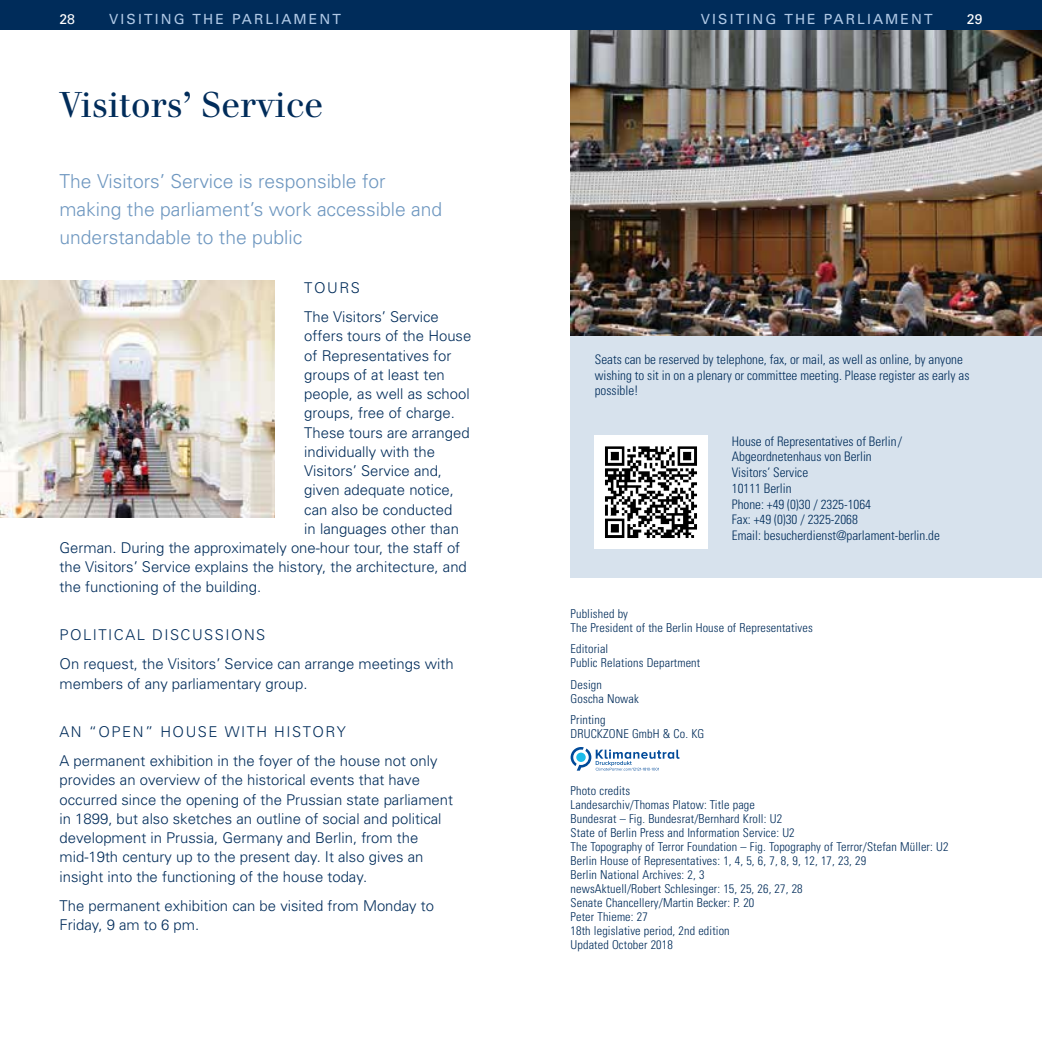
<style>
.page{position:relative;width:1042px;height:1042px;background:#fff}
.page>*{position:absolute;margin:0;border:0;box-sizing:border-box;transform-origin:0 0}
.t1{font:35px "Walbaum";color:#002c5a}
.t2{font:300 19.25px/28px "Univers";color:#6e97c0}
.t3{font:300 14.88px/19.2px "Univers";color:#002c5a}
.t4{font:14px "Univers";letter-spacing:.15em;color:#b0c9e6}
.t5{font:14px "Univers";color:#fff}
.t6{font:300 condensed 13.12px/15.8px "Univers";color:#002c5a}
.t7{font:300 condensed 12.25px/14px "Univers";letter-spacing:.01em;color:#002c5a}
</style>
<div class="page">
<img style="left:570px;top:30px;width:472px;height:306px">
<div style="left:521px;top:0;width:521px;height:30px;background:#002c5a"></div>
<div style="left:570px;top:336px;width:472px;height:242px;background:#d7e2ed"></div>
<img style="left:595px;top:435px;width:113px;height:113px">
<svg style="left:570px;top:747px;width:109px;height:23px"></svg>
<div style="left:0;top:0;width:521px;height:30px;background:#002c5a"></div>
<img style="left:0;top:281px;width:274px;height:236px">
<p class="t5" style="left:60px;top:10px;width:17px">28</p>
<p class="t4" style="left:109px;top:10px;width:233px">VISITING THE PARLIAMENT</p>
<h1 class="t1" style="left:60px;top:83px;width:265px">Visitors’ Service</h1>
<p class="t2" style="left:60px;top:166px;width:384px">The Visitors’ Service is responsible for making the parliament’s work accessible and understandable to the public</p>
<p class="t3" style="left:304px;top:273px;width:136px;line-height:29.2px">TOURS<br>The Visitors’ Service</p>
<p class="t3" style="left:304px;top:326px;width:168px">offers tours of the House</p>
<p class="t3" style="left:304px;top:345px;width:149px">of Representatives for</p>
<p class="t3" style="left:304px;top:365px;width:142px">groups of at least ten</p>
<p class="t3" style="left:304px;top:384px;width:167px">people, as well as school</p>
<p class="t3" style="left:304px;top:403px;width:152px">groups, free of charge.</p>
<p class="t3" style="left:304px;top:422px;width:167px">These tours are arranged</p>
<p class="t3" style="left:304px;top:442px;width:132px">individually with the</p>
<p class="t3" style="left:304px;top:461px;width:139px">Visitors’ Service and,</p>
<p class="t3" style="left:304px;top:480px;width:151px">given adequate notice,</p>
<p class="t3" style="left:304px;top:499px;width:149px">can also be conducted</p>
<p class="t3" style="left:304px;top:519px;width:156px">in languages other than</p>
<p class="t3" style="left:60px;top:538px;width:402px">German. During the approximately one-hour tour, the staff of</p>
<p class="t3" style="left:60px;top:557px;width:409px">the Visitors’ Service explains the history, the architecture, and</p>
<p class="t3" style="left:60px;top:576px;width:203px">the functioning of the building.</p>
<p class="t3" style="left:60px;top:620px;width:396px;line-height:29.2px">POLITICAL DISCUSSIONS<br>On request, the Visitors’ Service can arrange meetings with</p>
<p class="t3" style="left:60px;top:673px;width:249px">members of any parliamentary group.</p>
<p class="t3" style="left:60px;top:717px;width:379px;line-height:29.2px">AN “OPEN” HOUSE WITH HISTORY<br>A permanent exhibition in the foyer of the house not only</p>
<p class="t3" style="left:60px;top:770px;width:395px">provides an overview of the historical events that have occurred since the opening of the Prussian state parliament in 1899, but also sketches an outline of social and political development in Prussia, Germany and Berlin, from the mid-19th century up to the present day. It also gives an insight into the functioning of the house today.</p>
<p class="t3" style="left:60px;top:895px;width:376px">The permanent exhibition can be visited from Monday to<br>Friday, 9 am to 6 pm.</p>
<p class="t4" style="left:701px;top:10px;width:233px">VISITING THE PARLIAMENT</p>
<p class="t5" style="left:967px;top:10px;width:17px">29</p>
<p class="t6" style="left:595px;top:351px;width:376px">Seats can be reserved by telephone, fax, or mail, as well as online, by anyone wishing to sit in on a plenary or committee meeting. Please register as early as possible!</p>
<p class="t6" style="left:732px;top:433px;width:209px">House of Representatives of Berlin/<br>Abgeordnetenhaus von Berlin<br>Visitors’ Service<br>10111 Berlin<br>Phone: +49 (0)30 / 2325-1064<br>Fax: +49 (0)30 / 2325-2068<br>Email: besucherdienst@parlament-berlin.de</p>
<p class="t7" style="left:570px;top:606px;width:244px">Published by<br>The President of the Berlin House of Representatives</p>
<p class="t7" style="left:570px;top:641px;width:131px">Editorial<br>Public Relations Department</p>
<p class="t7" style="left:570px;top:677px;width:70px">Design<br>Goscha Nowak</p>
<p class="t7" style="left:570px;top:712px;width:135px">Printing<br>DRUCKZONE GmbH &amp; Co. KG</p>
<p class="t7" style="left:570px;top:783px;width:379px">Photo credits<br>Landesarchiv/Thomas Platow: Title page<br>Bundesrat – Fig. Bundesrat/Bernhard Kroll: U2<br>State of Berlin Press and Information Service: U2<br>The Topography of Terror Foundation – Fig. Topography of Terror/Stefan Müller: U2<br>Berlin House of Representatives: 1, 4, 5, 6, 7, 8, 9, 12, 17, 23, 29<br>Berlin National Archives: 2, 3<br>newsAktuell/Robert Schlesinger: 15, 25, 26, 27, 28<br>Senate Chancellery/Martin Becker: P. 20<br>Peter Thieme: 27<br>18th legislative period, 2nd edition<br>Updated October 2018</p>
</div>
